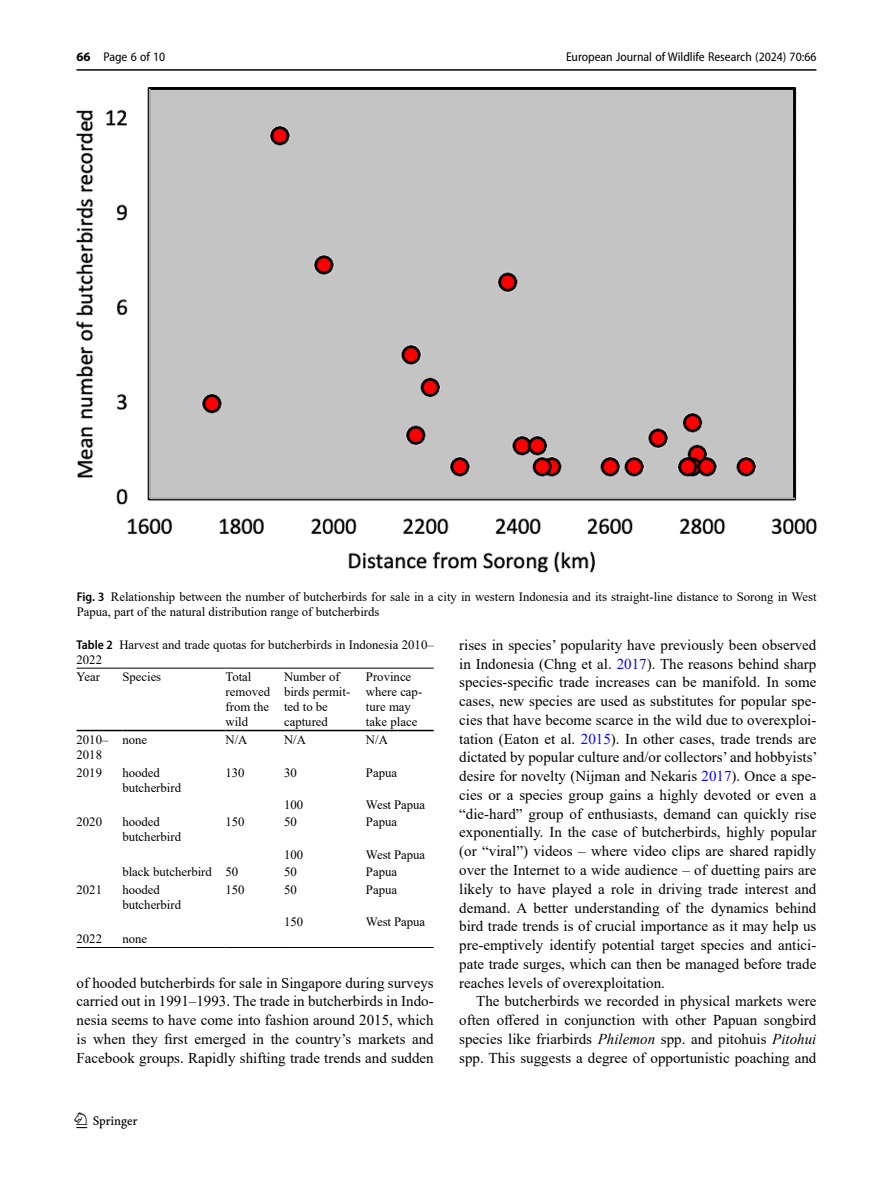
<style>
.page{position:relative;width:893px;height:1187px;background:#fff}
.page>*{position:absolute;margin:0;border:0;box-sizing:border-box;transform-origin:0 0}
.t1{font:22.5px "Springnew";color:#000}
.Body_Text{font:15px/18.8px "Times New Roman";color:#000;text-align:justify}
.Body_Text_Indent{font:15px/18.8px "Times New Roman";color:#000;text-align:justify}
.Table_Body{font:12.75px/15px "Times New Roman";color:#000}
.Figure_Caption{font:12.75px/15px "Times New Roman";color:#000}
.Table_Head{font:12.75px/15px "Times New Roman";color:#000}
.Table_Caption{font:12.75px/15px "Times New Roman";color:#000}
.t2{font:semi-condensed 12.75px "Myriad Pro";color:#000}
.s1{font-weight:700;font-stretch:normal}
.s2{font-family:"Myriad Pro";font-weight:600;font-stretch:semi-condensed}
.s3{color:#00f}
.s4{font-style:italic}
</style>
<div class="page">
<hr style="left:77px;top:69px;width:739px;height:2px;background:#000">
<hr style="left:77px;top:729px;width:45px;height:2px;background:#000">
<hr style="left:122px;top:667px;width:103px;height:1px;background:#000">
<hr style="left:122px;top:729px;width:103px;height:2px;background:#000">
<hr style="left:225px;top:667px;width:59px;height:1px;background:#000">
<hr style="left:225px;top:729px;width:59px;height:2px;background:#000">
<hr style="left:284px;top:667px;width:82px;height:1px;background:#000">
<hr style="left:284px;top:729px;width:82px;height:2px;background:#000">
<hr style="left:366px;top:667px;width:68px;height:1px;background:#000">
<hr style="left:366px;top:729px;width:68px;height:2px;background:#000">
<hr style="left:77px;top:947px;width:45px;height:1px;background:#000">
<hr style="left:122px;top:947px;width:103px;height:1px;background:#000">
<hr style="left:225px;top:947px;width:59px;height:1px;background:#000">
<hr style="left:284px;top:947px;width:82px;height:1px;background:#000">
<hr style="left:366px;top:947px;width:68px;height:1px;background:#000">
<hr style="left:77px;top:667px;width:45px;height:1px;background:#000">
<img style="left:77px;top:87px;width:740px;height:486px">
<p class="t2" style="left:77px;top:49px;width:90px"><span class="s1">66</span> Page 6 of 10</p>
<p class="t2" style="left:566px;top:49px;width:252px">European Journal of Wildlife Research (2024) 70:66</p>
<p class="Figure_Caption" style="left:77px;top:588px;width:741px"><span class="s2">Fig. 3</span> Relationship between the number of butcherbirds for sale in a city in western Indonesia and its straight-line distance to Sorong in West<br>Papua, part of the natural distribution range of butcherbirds</p>
<p class="Table_Caption" style="left:77px;top:636px;width:359px"><span class="s2">Table 2</span> Harvest and trade quotas for butcherbirds in Indonesia 2010–<br>2022</p>
<p class="Table_Head" style="left:77px;top:669px;width:25px">Year</p>
<p class="Table_Head" style="left:122px;top:669px;width:40px">Species</p>
<p class="Table_Head" style="left:225px;top:669px;width:46px">Total removed from the wild</p>
<p class="Table_Head" style="left:284px;top:669px;width:68px">Number of birds permit&shy;ted to be captured</p>
<p class="Table_Head" style="left:366px;top:669px;width:58px">Province where cap&shy;ture may take place</p>
<p class="Table_Body" style="left:77px;top:732px;width:33px">2010–<br>2018</p>
<p class="Table_Body" style="left:122px;top:732px;width:26px">none</p>
<p class="Table_Body" style="left:225px;top:732px;width:23px">N/A</p>
<p class="Table_Body" style="left:284px;top:732px;width:23px">N/A</p>
<p class="Table_Body" style="left:366px;top:732px;width:23px">N/A</p>
<p class="Table_Body" style="left:77px;top:764px;width:27px">2019</p>
<p class="Table_Body" style="left:122px;top:764px;width:60px">hooded butcherbird</p>
<p class="Table_Body" style="left:225px;top:764px;width:21px">130</p>
<p class="Table_Body" style="left:284px;top:764px;width:14px">30</p>
<p class="Table_Body" style="left:366px;top:764px;width:33px">Papua</p>
<p class="Table_Body" style="left:284px;top:796px;width:21px">100</p>
<p class="Table_Body" style="left:366px;top:796px;width:61px">West Papua</p>
<p class="Table_Body" style="left:77px;top:814px;width:27px">2020</p>
<p class="Table_Body" style="left:122px;top:814px;width:60px">hooded butcherbird</p>
<p class="Table_Body" style="left:225px;top:814px;width:21px">150</p>
<p class="Table_Body" style="left:284px;top:814px;width:14px">50</p>
<p class="Table_Body" style="left:366px;top:814px;width:33px">Papua</p>
<p class="Table_Body" style="left:284px;top:846px;width:21px">100</p>
<p class="Table_Body" style="left:366px;top:846px;width:61px">West Papua</p>
<p class="Table_Body" style="left:122px;top:863px;width:91px">black butcherbird</p>
<p class="Table_Body" style="left:225px;top:863px;width:14px">50</p>
<p class="Table_Body" style="left:284px;top:863px;width:14px">50</p>
<p class="Table_Body" style="left:366px;top:863px;width:33px">Papua</p>
<p class="Table_Body" style="left:77px;top:881px;width:27px">2021</p>
<p class="Table_Body" style="left:122px;top:881px;width:60px">hooded butcherbird</p>
<p class="Table_Body" style="left:225px;top:881px;width:21px">150</p>
<p class="Table_Body" style="left:284px;top:881px;width:14px">50</p>
<p class="Table_Body" style="left:366px;top:881px;width:33px">Papua</p>
<p class="Table_Body" style="left:284px;top:913px;width:21px">150</p>
<p class="Table_Body" style="left:366px;top:913px;width:61px">West Papua</p>
<p class="Table_Body" style="left:77px;top:931px;width:27px">2022</p>
<p class="Table_Body" style="left:122px;top:931px;width:26px">none</p>
<p class="Body_Text" style="left:77px;top:972px;width:359px">of hooded butcherbirds for sale in Singapore during surveys carried out in 1991–1993. The trade in butcherbirds in Indo&shy;nesia seems to have come into fashion around 2015, which is when they first emerged in the country’s markets and Facebook groups. Rapidly shifting trade trends and sudden</p>
<h1 class="t1" style="left:77px;top:1107px;width:63px">1 3</h1>
<p class="Body_Text" style="left:459px;top:635px;width:360px">rises in species’ popularity have previously been observed in Indonesia (Chng et al. <span class="s3">2017</span>). The reasons behind sharp species-specific trade increases can be manifold. In some cases, new species are used as substitutes for popular spe&shy;cies that have become scarce in the wild due to overexploi&shy;tation (Eaton et al. <span class="s3">2015</span>). In other cases, trade trends are dictated by popular culture and/or collectors’ and hobbyists’ desire for novelty (Nijman and Nekaris <span class="s3">2017</span>). Once a spe&shy;cies or a species group gains a highly devoted or even a “die-hard” group of enthusiasts, demand can quickly rise exponentially. In the case of butcherbirds, highly popular (or “viral”) videos – where video clips are shared rapidly over the Internet to a wide audience – of duetting pairs are likely to have played a role in driving trade interest and demand. A better understanding of the dynamics behind bird trade trends is of crucial importance as it may help us pre-emptively identify potential target species and antici&shy;pate trade surges, which can then be managed before trade reaches levels of overexploitation.</p>
<p class="Body_Text_Indent" style="left:459px;top:991px;width:359px;text-indent:17px">The butcherbirds we recorded in physical markets were often offered in conjunction with other Papuan songbird species like friarbirds <span class="s4">Philemon</span> spp. and pitohuis <span class="s4">Pitohui </span>spp. This suggests a degree of opportunistic poaching and</p>
</div>
